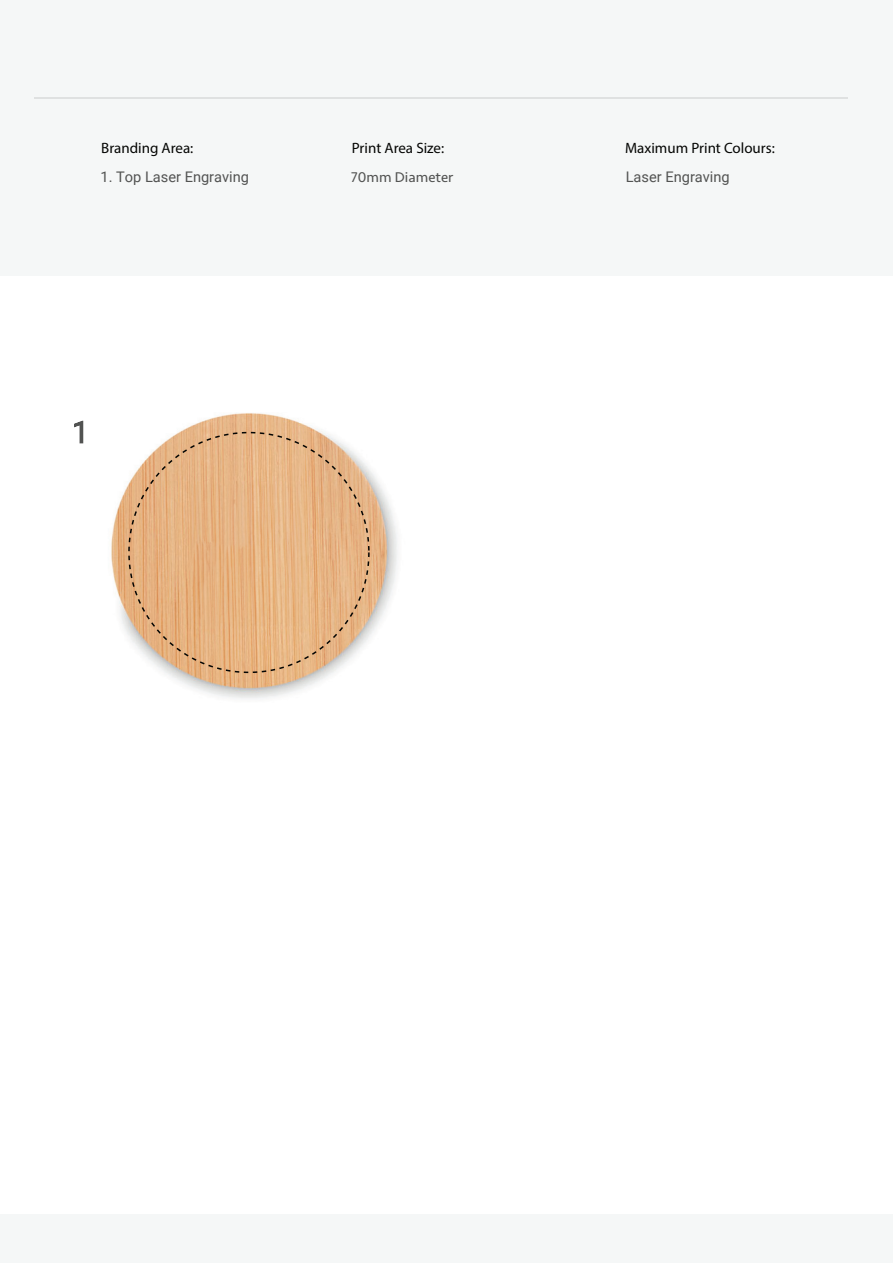
<style>
.page{position:relative;width:893px;height:1263px;background:#fff}
.page>*{position:absolute;margin:0;border:0;box-sizing:border-box;transform-origin:0 0}
.t1{font:15px "Myriad Pro";color:#040503}
.t2{font:14.55px "Roboto";color:#525352}
.t3{font:14.55px "Seravek Basic";color:#525352}
</style>
<div class="page">
<div style="left:0;top:0;width:892px;height:275px;background:#f5f7f7"></div>
<hr style="left:35px;top:98px;width:813px;height:1px;background:#151414">
<svg style="left:74px;top:421px;width:9px;height:22px"></svg>
<div style="left:0;top:1214px;width:892px;height:48px;background:#f5f7f7"></div>
<img style="left:111px;top:413px;width:287px;height:286px">
<svg style="left:128px;top:432px;width:241px;height:241px;background:#e4b68a"></svg>
<p class="t1" style="left:101px;top:139px;width:94px">Branding Area:</p>
<p class="t1" style="left:352px;top:139px;width:94px">Print Area Size:</p>
<p class="t1" style="left:625px;top:139px;width:151px">Maximum Print Colours:</p>
<p class="t2" style="left:100px;top:167px;width:150px">1. Top Laser Engraving</p>
<p class="t3" style="left:351px;top:169px;width:104px">70mm Diameter</p>
<p class="t2" style="left:625px;top:167px;width:105px">Laser Engraving</p>
</div>
